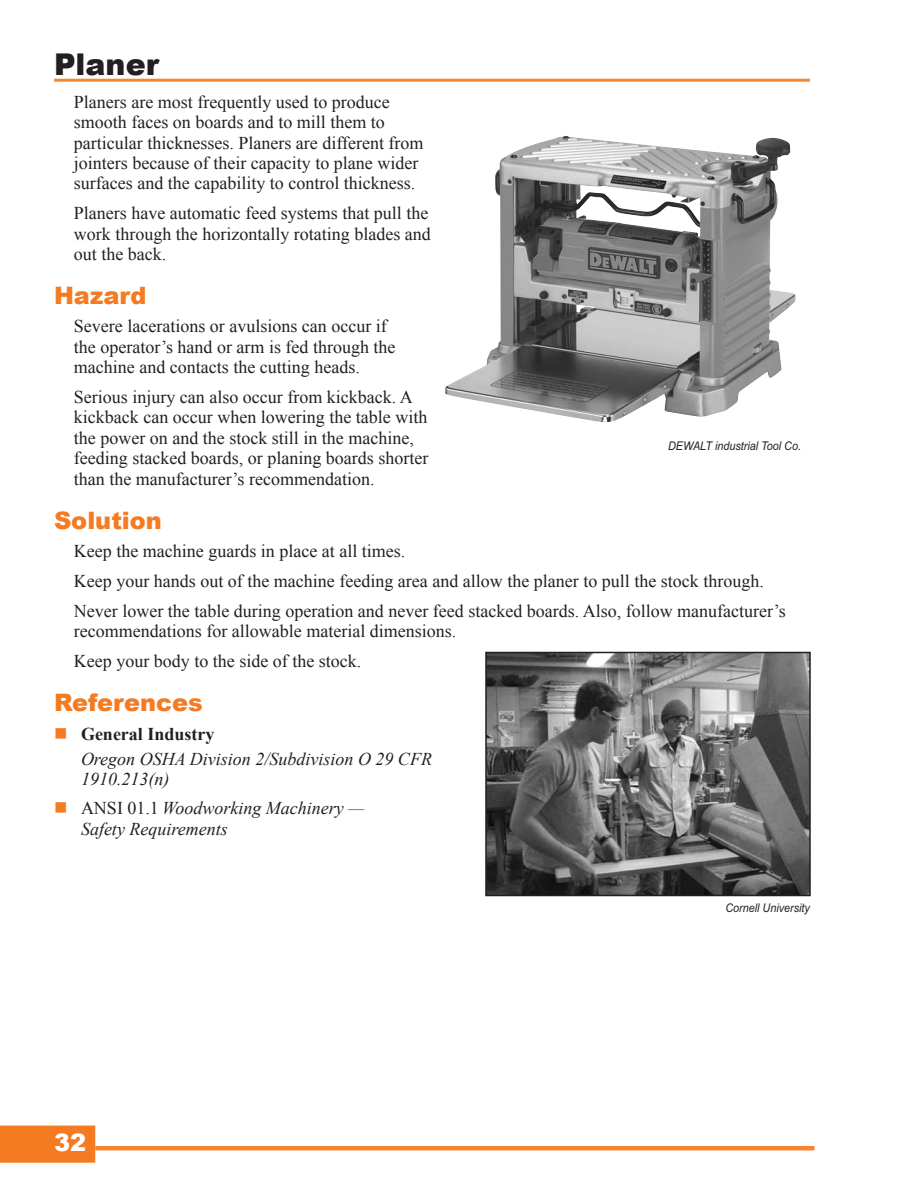
<style>
.page{position:relative;width:918px;height:1188px;background:#fff}
.page>*{position:absolute;margin:0;border:0;box-sizing:border-box;transform-origin:0 0}
.t1{font:900 30px "Arial";color:#231f20}
.Subtitle{font:900 24px "Arial";color:#f47b21}
.t2{font:900 24px "Arial";color:#fff}
.Body{font:18px/20.4px "Times New Roman";color:#231f20}
.Ref_indent{font:italic 18px/20.4px "Times New Roman";color:#231f20}
.Refs{font:italic 18px/20.4px "Times New Roman";color:#231f20}
.Refs-2{font:700 18px "Times New Roman";color:#231f20}
.Photo_credit{font:italic 12px "Arial";color:#231f20;scale:.9 1}
.s1{font-style:normal}
</style>
<div class="page">
<hr style="left:95px;top:1146px;width:720px;height:4px;background:#f58632">
<div style="left:0;top:1126px;width:95px;height:37px;background:#f47b21"></div>
<hr style="left:54px;top:79px;width:756px;height:3px;background:#f58632">
<img style="left:445px;top:136px;width:351px;height:286px">
<img style="left:488px;top:655px;width:320px;height:238px">
<div style="left:485px;top:652px;width:326px;height:244px;border:2px solid #231f20"></div>
<p class="t1" style="left:54px;top:43px;width:107px">Planer</p>
<p class="Body" style="left:74px;top:91px;width:351px">Planers are most frequently used to produce smooth faces on boards and to mill them to particular thicknesses. Planers are different from jointers because of their capacity to plane wider surfaces and the capability to control thickness.</p>
<p class="Body" style="left:74px;top:203px;width:358px">Planers have automatic feed systems that pull the work through the horizontally rotating blades and out the back.</p>
<p class="Subtitle" style="left:54px;top:278px;width:94px">Hazard</p>
<p class="Body" style="left:74px;top:316px;width:323px">Severe lacerations or avulsions can occur if the operator’s hand or arm is fed through the machine and contacts the cutting heads.</p>
<p class="Body" style="left:74px;top:387px;width:356px">Serious injury can also occur from kickback. A kickback can occur when lowering the table with the power on and the stock still in the machine, feeding stacked boards, or planing boards shorter than the manufacturer’s recommendation.</p>
<p class="Subtitle" style="left:54px;top:503px;width:109px">Solution</p>
<p class="Body" style="left:74px;top:540px;width:333px">Keep the machine guards in place at all times.</p>
<p class="Body" style="left:74px;top:570px;width:691px">Keep your hands out of the machine feeding area and allow the planer to pull the stock through.</p>
<p class="Body" style="left:74px;top:600px;width:713px">Never lower the table during operation and never feed stacked boards. Also, follow manufacturer’s recommendations for allowable material dimensions.</p>
<p class="Body" style="left:74px;top:651px;width:289px">Keep your body to the side of the stock.</p>
<p class="Subtitle" style="left:54px;top:685px;width:150px">References</p>
<p class="Refs-2" style="left:81px;top:722px;width:135px">General Industry</p>
<p class="Ref_indent" style="left:81px;top:748px;width:352px">Oregon OSHA Division 2/Subdivision O 29 CFR<br>1910.213(n)</p>
<p class="Refs" style="left:81px;top:798px;width:285px"><span class="s1">ANSI 01.1</span> Woodworking Machinery —<br>Safety Requirements</p>
<p class="Photo_credit" style="left:668px;top:439px;width:149px">DEWALT industrial Tool Co.</p>
<h2 class="t2" style="left:54px;top:1125px;width:34px">32</h2>
<p class="Photo_credit" style="left:725px;top:901px;width:96px">Cornell University</p>
</div>
